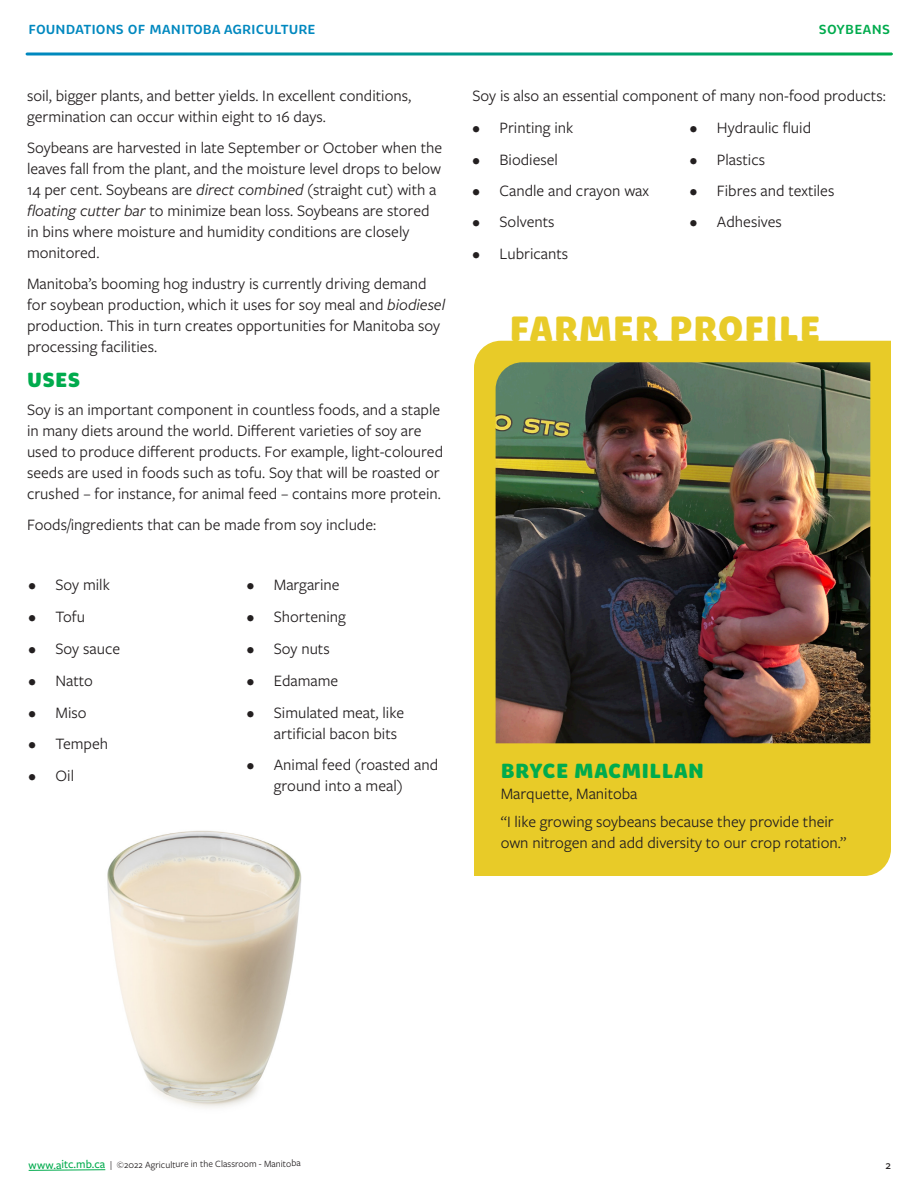
<style>
.page{position:relative;width:918px;height:1188px;background:#fff}
.page>*{position:absolute;margin:0;border:0;box-sizing:border-box;transform-origin:0 0}
.Subhead{font:900 36px "Brevia";letter-spacing:.015em;color:#e8cb28}
.Subhead-2{font:900 21px "Brevia";letter-spacing:.015em;color:#00ab4d}
.Body_copy{font:16.5px/21px "Freight Sans Pro";color:#231f20}
.Bullets{font:16.5px/21px "Freight Sans Pro";color:#231f20}
.Subhead-3{font:16.5px "Freight Sans Pro";color:#231f20}
.t1{font:600 13.5px "Brevia";color:#0088bf}
.Heading{font:600 13.5px "Brevia";letter-spacing:.015em;color:#00ab4d}
.t2{font:500 12px "Freight Sans Pro";color:#231f20}
.Words{font:9.9px "Freight Sans Pro";letter-spacing:-.01em;color:#231f20}
.s1{font-style:italic}
.s2{font-weight:500;font-size:12px;color:#00ab4d}
</style>
<div class="page">
<svg style="left:28px;top:1169px;width:78px;height:2px"></svg>
<img style="left:107px;top:830px;width:195px;height:278px">
<svg style="left:27px;top:52px;width:865px;height:4px;background:#40b2a7"></svg>
<div style="left:474px;top:341px;width:417px;height:535px;background:#e8cb28"></div>
<img style="left:496px;top:362px;width:374px;height:381px">
<p class="t1" style="left:29px;top:21px;width:289px">FOUNDATIONS OF MANITOBA AGRICULTURE</p>
<p class="Heading" style="left:819px;top:21px;width:73px">SOYBEANS</p>
<p class="Body_copy" style="left:27px;top:84px;width:386px">soil, bigger plants, and better yields. In excellent conditions, germination can occur within eight to 16 days.</p>
<p class="Body_copy" style="left:27px;top:136px;width:417px">Soybeans are harvested in late September or October when the leaves fall from the plant, and the moisture level drops to below 14 per cent. Soybeans are <span class="s1">direct combined</span> (straight cut) with a <span class="s1">floating cutter bar</span> to minimize bean loss. Soybeans are stored in bins where moisture and humidity conditions are closely monitored.</p>
<p class="Body_copy" style="left:27px;top:273px;width:420px">Manitoba’s booming hog industry is currently driving demand for soybean production, which it uses for soy meal and <span class="s1">biodiesel </span>production. This in turn creates opportunities for Manitoba soy processing facilities.</p>
<p class="Subhead-2" style="left:27px;top:367px;width:55px">USES</p>
<p class="Bullets" style="left:27px;top:398px;width:418px">Soy is an important component in countless foods, and a staple in many diets around the world. Different varieties of soy are used to produce different products. For example, light-coloured seeds are used in foods such as tofu. Soy that will be roasted or crushed – for instance, for animal feed – contains more protein.</p>
<p class="Bullets" style="left:27px;top:514px;width:351px">Foods/ingredients that can be made from soy include:</p>
<p class="Body_copy" style="left:29px;top:574px;width:83px">• Soy milk</p>
<p class="Body_copy" style="left:29px;top:606px;width:58px">• Tofu</p>
<p class="Body_copy" style="left:29px;top:637px;width:93px">• Soy sauce</p>
<p class="Body_copy" style="left:29px;top:669px;width:66px">• Natto</p>
<p class="Body_copy" style="left:29px;top:701px;width:60px">• Miso</p>
<p class="Body_copy" style="left:29px;top:733px;width:81px">• Tempeh</p>
<p class="Body_copy" style="left:29px;top:765px;width:47px">• Oil</p>
<p class="Body_copy" style="left:247px;top:574px;width:94px">• Margarine</p>
<p class="Body_copy" style="left:247px;top:606px;width:101px">• Shortening</p>
<p class="Body_copy" style="left:247px;top:637px;width:84px">• Soy nuts</p>
<p class="Body_copy" style="left:247px;top:669px;width:93px">• Edamame</p>
<p class="Body_copy" style="left:274px;top:701px;width:132px;text-indent:-27px">• Simulated meat, like artificial bacon bits</p>
<p class="Body_copy" style="left:247px;top:754px;width:193px;text-align:center">• Animal feed (roasted and ground into a meal)</p>
<p class="Bullets" style="left:472px;top:84px;width:415px">Soy is also an essential component of many non-food products:</p>
<p class="Body_copy" style="left:472px;top:117px;width:102px">• Printing ink</p>
<p class="Body_copy" style="left:472px;top:148px;width:87px">• Biodiesel</p>
<p class="Body_copy" style="left:472px;top:179px;width:178px">• Candle and crayon wax</p>
<p class="Body_copy" style="left:472px;top:211px;width:84px">• Solvents</p>
<p class="Body_copy" style="left:472px;top:242px;width:97px">• Lubricants</p>
<p class="Body_copy" style="left:690px;top:117px;width:123px">• Hydraulic fluid</p>
<p class="Body_copy" style="left:690px;top:148px;width:77px">• Plastics</p>
<p class="Body_copy" style="left:690px;top:179px;width:146px">• Fibres and textiles</p>
<p class="Body_copy" style="left:690px;top:211px;width:94px">• Adhesives</p>
<p class="Subhead" style="left:509px;top:306px;width:313px">FARMER PROFILE</p>
<p class="Subhead-2" style="left:501px;top:758px;width:205px">BRYCE MACMILLAN</p>
<p class="Subhead-3" style="left:501px;top:783px;width:138px">Marquette, Manitoba</p>
<p class="Body_copy" style="left:501px;top:810px;width:347px">“I like growing soybeans because they provide their own nitrogen and add diversity to our crop rotation.”</p>
<p class="Words" style="left:29px;top:1157px;width:274px"><span class="s2">www.aitc.mb.ca</span> | ©2022 Agriculture in the Classroom - Manitoba</p>
<p class="t2" style="left:886px;top:1157px;width:7px">2</p>
</div>
